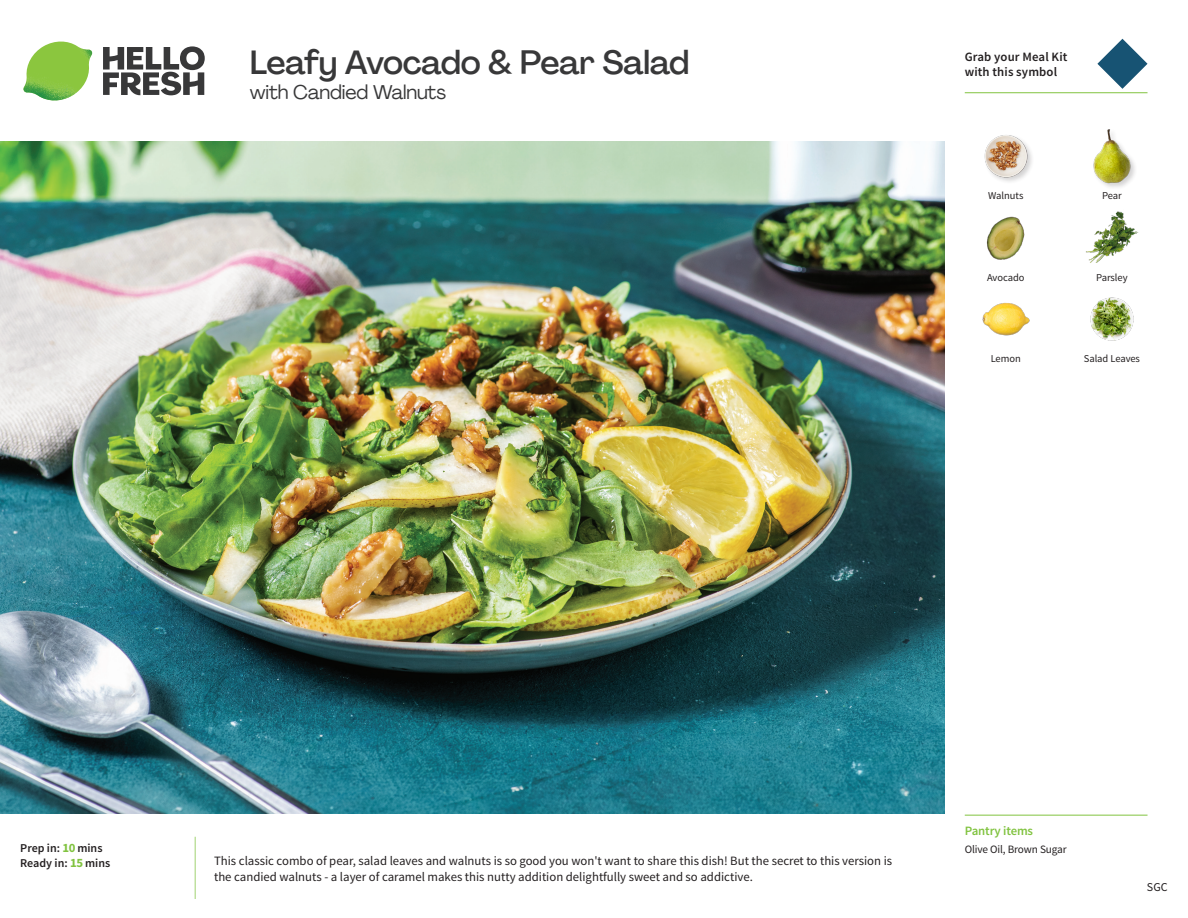
<style>
.page{position:relative;width:1188px;height:918px;background:#fff}
.page>*{position:absolute;margin:0;border:0;box-sizing:border-box;transform-origin:0 0}
._15_Titel_UK{font:500 33px "Agrandir";letter-spacing:-.015em;color:#383839}
._15_Titel_UK-2{font:19.5px "Agrandir";letter-spacing:-.01em;color:#383839}
.Step_6_Text_AU{font:12.75px/16.5px "Source Sans Pro";color:#231f20}
.t1{font:600 12.75px/15px "Source Sans Pro";letter-spacing:.01em;color:#231f20}
._04_Headers_Front{font:600 12.75px "Source Sans Pro";letter-spacing:-.01em;color:#81c340}
._04_Intro{font:600 12px "Source Sans Pro";color:#231f20}
.t2{font:12px "Source Sans Pro";color:#231f20}
._05_Pantry{font:11.25px "Source Sans Pro";letter-spacing:-.01em;color:#231f20}
._18_FRONT_ingredient{font:10.5px "Source Sans Pro";letter-spacing:-.005em;color:#231f20}
.s1{font-weight:700;font-size:12.75px;color:#81c340}
</style>
<div class="page">
<svg style="left:103px;top:46px;width:102px;height:49px"></svg>
<img style="left:23px;top:42px;width:69px;height:59px">
<img style="left:0;top:142px;width:945px;height:672px">
<img style="left:1090px;top:297px;width:44px;height:44px">
<img style="left:982px;top:302px;width:48px;height:34px">
<img style="left:986px;top:216px;width:39px;height:44px">
<img style="left:1086px;top:211px;width:53px;height:52px">
<img style="left:984px;top:135px;width:48px;height:47px">
<div style="left:1092px;top:128px;width:46px;height:62px;background:#231f20;opacity:.2"></div>
<img style="left:1092px;top:128px;width:46px;height:57px">
<hr style="left:965px;top:815px;width:183px;height:1px;background:#81c340">
<hr style="left:965px;top:92px;width:183px;height:1px;background:#81c340">
<svg style="left:1097px;top:39px;width:51px;height:50px"></svg>
<p class="_15_Titel_UK" style="left:250px;top:42px;width:441px">Leafy Avocado &amp; Pear Salad</p>
<p class="_15_Titel_UK-2" style="left:250px;top:80px;width:198px">with Candied Walnuts</p>
<p class="t1" style="left:965px;top:50px;width:104px">Grab your Meal Kit with this symbol</p>
<p class="_18_FRONT_ingredient" style="left:988px;top:189px;width:37px">Walnuts</p>
<p class="_18_FRONT_ingredient" style="left:1102px;top:189px;width:21px">Pear</p>
<p class="_18_FRONT_ingredient" style="left:987px;top:271px;width:39px">Avocado</p>
<p class="_18_FRONT_ingredient" style="left:1096px;top:271px;width:33px">Parsley</p>
<p class="_18_FRONT_ingredient" style="left:991px;top:352px;width:32px">Lemon</p>
<p class="_18_FRONT_ingredient" style="left:1084px;top:352px;width:58px">Salad Leaves</p>
<p class="_04_Intro" style="left:20px;top:841px;width:84px">Prep in: <span class="s1">10</span> mins</p>
<p class="_04_Intro" style="left:20px;top:856px;width:91px">Ready in: <span class="s1">15</span> mins</p>
<p class="Step_6_Text_AU" style="left:214px;top:852px;width:680px">This classic combo of pear, salad leaves and walnuts is so good you won't want to share this dish! But the secret to this version is the candied walnuts - a layer of caramel makes this nutty addition delightfully sweet and so addictive.</p>
<p class="_04_Headers_Front" style="left:965px;top:822px;width:70px">Pantry items</p>
<p class="_05_Pantry" style="left:965px;top:842px;width:104px">Olive Oil, Brown Sugar</p>
<p class="t2" style="left:1147px;top:879px;width:23px">SGC</p>
</div>
